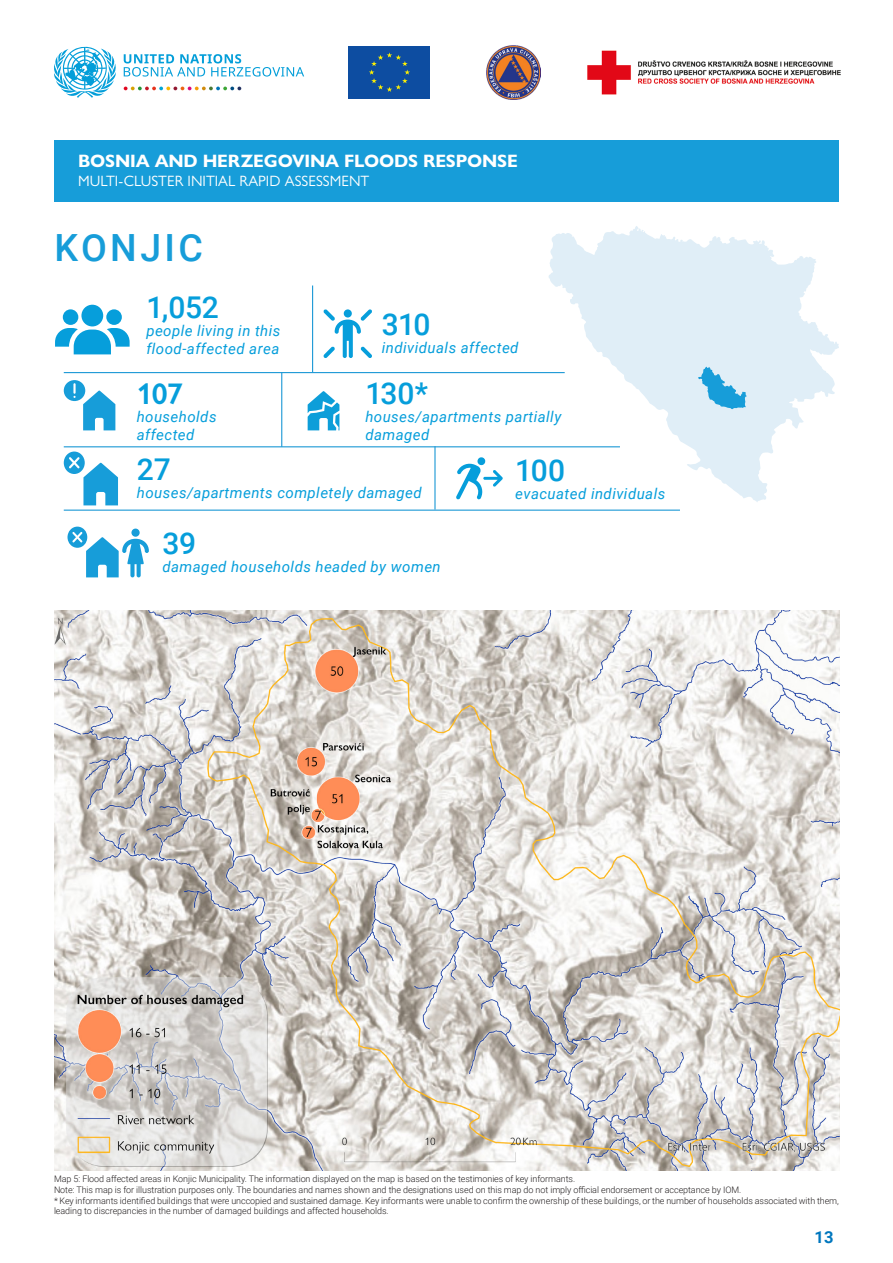
<style>
.page{position:relative;width:893px;height:1263px;background:#fff}
.page>*{position:absolute;margin:0;border:0;box-sizing:border-box;transform-origin:0 0}
.t1{font:500 37.5px "Roboto";letter-spacing:.09em;color:#179dd9}
.t2{font:500 30px "Roboto";letter-spacing:-.01em;color:#069edb}
.t3{font:600 30px "Gill Sans Nova";color:#069edb}
.t4{font:700 18px "Gill Sans Nova";letter-spacing:-.01em;color:#fff}
.t5{font:700 16.5px "Roboto";color:#0077be}
.t6{font:italic 15px/18px "Roboto";letter-spacing:.03em;color:#069edb}
.t7{font:15px "Gill Sans Nova";color:#fff}
.t8{font:300 9px/10.8px "Roboto";letter-spacing:-.01em;color:#231f20}
</style>
<div class="page">
<img style="left:587px;top:50px;width:254px;height:45px">
<svg style="left:54px;top:46px;width:62px;height:52px"></svg>
<svg style="left:124px;top:54px;width:180px;height:23px"></svg>
<svg style="left:124px;top:87px;width:117px;height:3px"></svg>
<img style="left:486px;top:45px;width:54px;height:54px">
<div style="left:349px;top:46px;width:81px;height:52px;background:#0d4da1"></div>
<svg style="left:369px;top:52px;width:41px;height:40px"></svg>
<div style="left:54px;top:140px;width:785px;height:62px;background:#179dd9"></div>
<img style="left:55px;top:611px;width:784px;height:559px">
<svg style="left:323px;top:309px;width:49px;height:49px"></svg>
<div style="left:344px;top:309px;width:8px;height:8px;background:#069edb;border-radius:50%"></div>
<hr style="left:64px;top:372px;width:501px;height:1px;background:#1d99d6">
<hr style="left:64px;top:446px;width:556px;height:1px;background:#1d99d6">
<hr style="left:64px;top:510px;width:616px;height:1px;background:#1d99d6">
<hr style="left:312px;top:285px;width:1px;height:87px;background:#1d99d6">
<hr style="left:281px;top:372px;width:1px;height:75px;background:#1d99d6">
<hr style="left:434px;top:446px;width:2px;height:64px;background:#1d99d6">
<svg style="left:456px;top:457px;width:47px;height:43px"></svg>
<svg style="left:55px;top:328px;width:75px;height:26px"></svg>
<div style="left:81px;top:305px;width:22px;height:21px;background:#069edb;border-radius:50%"></div>
<div style="left:63px;top:309px;width:15px;height:16px;background:#069edb;border-radius:50%"></div>
<div style="left:106px;top:309px;width:16px;height:16px;background:#069edb;border-radius:50%"></div>
<svg style="left:64px;top:380px;width:51px;height:50px"></svg>
<svg style="left:64px;top:451px;width:54px;height:54px"></svg>
<svg style="left:308px;top:391px;width:31px;height:39px"></svg>
<svg style="left:67px;top:527px;width:82px;height:50px"></svg>
<div style="left:131px;top:529px;width:9px;height:8px;background:#179dd9;border-radius:50%"></div>
<svg style="left:548px;top:226px;width:291px;height:276px;fill:#e0eef7"></svg>
<svg style="left:698px;top:367px;width:49px;height:42px;background:#83c8e9"></svg>
<p class="t4" style="left:78px;top:149px;width:441px">BOSNIA AND HERZEGOVINA FLOODS RESPONSE</p>
<p class="t7" style="left:78px;top:172px;width:293px">MULTI-CLUSTER INITIAL RAPID ASSESSMENT</p>
<p class="t1" style="left:55px;top:221px;width:150px">KONJIC</p>
<p class="t2" style="left:146px;top:287px;width:74px">1,052</p>
<p class="t6" style="left:146px;top:321px;width:136px">people living in this flood-affected area</p>
<p class="t3" style="left:137px;top:375px;width:48px">107</p>
<p class="t6" style="left:137px;top:407px;width:81px">households affected</p>
<p class="t2" style="left:382px;top:304px;width:50px">310</p>
<p class="t6" style="left:382px;top:339px;width:138px">individuals affected</p>
<p class="t2" style="left:365px;top:373px;width:64px">130*</p>
<p class="t6" style="left:365px;top:407px;width:197px">houses/apartments partially damaged</p>
<p class="t2" style="left:137px;top:448px;width:35px">27</p>
<p class="t6" style="left:137px;top:483px;width:286px">houses/apartments completely damaged</p>
<p class="t2" style="left:162px;top:523px;width:35px">39</p>
<p class="t6" style="left:162px;top:557px;width:280px">damaged households headed by women</p>
<p class="t2" style="left:515px;top:449px;width:51px">100</p>
<p class="t6" style="left:515px;top:484px;width:152px">evacuated individuals</p>
<p class="t8" style="left:54px;top:1173px;width:523px">Map 5: Flood affected areas in Konjic Municipality. The information displayed on the map is based on the testimonies of key informants.</p>
<p class="t8" style="left:54px;top:1184px;width:689px">Note: This map is for illustration purposes only. The boundaries and names shown and the designations used on this map do not imply official endorsement or acceptance by IOM.</p>
<p class="t8" style="left:54px;top:1194px;width:786px">* Key informants identified buildings that were unccopied and sustained damage. Key informants were unable to confirm the ownership of these buildings, or the number of households associated with them, leading to discrepancies in the number of damaged buildings and affected households.</p>
<h3 class="t5" style="left:814px;top:1226px;width:20px">13</h3>
</div>
